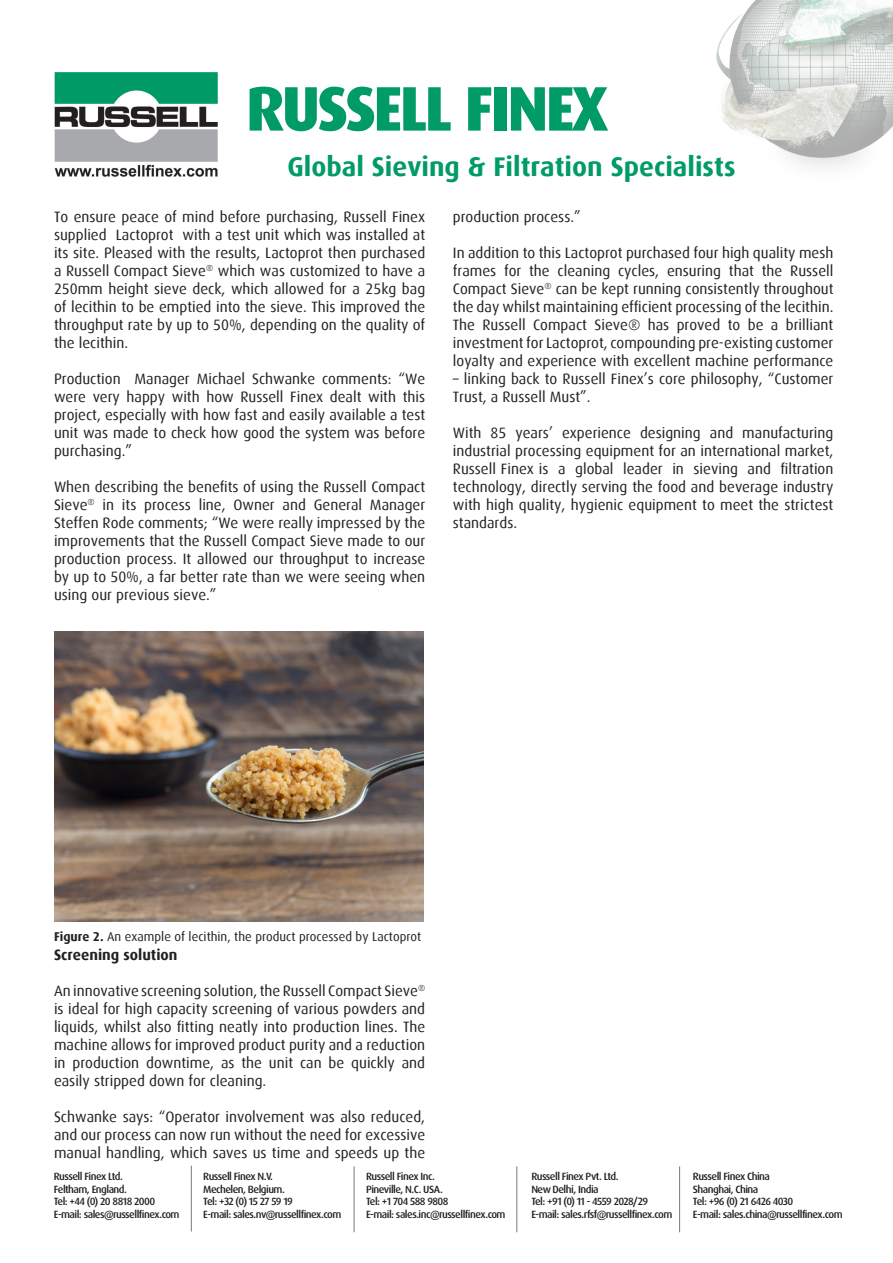
<style>
.page{position:relative;width:893px;height:1263px;background:#fff}
.page>*{position:absolute;margin:0;border:0;box-sizing:border-box;transform-origin:0 0}
.t1{font:800 63px "Dax";letter-spacing:-.05em;color:#009b67}
.t2{font:700 27px "Dax";color:#009b67}
.t3{font:15px/18px "Dax";color:#231f20;text-align:justify}
.t4{font:700 15px "Dax";color:#231f20}
.t5{font:12.75px "Dax";color:#231f20}
.t6{font:500 10.5px "Dax Pro";letter-spacing:-.05em;color:#231f20}
.s1{font-weight:700}
</style>
<div class="page">
<hr style="left:516px;top:1166px;width:1px;height:66px;background:#76787b">
<hr style="left:354px;top:1166px;width:1px;height:66px;background:#76787b">
<hr style="left:191px;top:1166px;width:1px;height:65px;background:#76787b">
<hr style="left:679px;top:1166px;width:1px;height:66px;background:#76787b">
<img style="left:716px;top:0;width:177px;height:168px">
<img style="left:54px;top:72px;width:164px;height:105px">
<img style="left:54px;top:631px;width:370px;height:291px">
<p class="t1" style="left:246px;top:73px;width:364px">RUSSELL FINEX</p>
<p class="t2" style="left:287px;top:151px;width:450px">Global Sieving &amp; Filtration Specialists</p>
<p class="t3" style="left:54px;top:208px;width:373px">To ensure peace of mind before purchasing, Russell Finex supplied Lactoprot with a test unit which was installed at its site. Pleased with the results, Lactoprot then purchased a Russell Compact Sieve<sup>®</sup> which was customized to have a 250mm height sieve deck, which allowed for a 25kg bag of lecithin to be emptied into the sieve. This improved the throughput rate by up to 50%, depending on the quality of the lecithin.</p>
<p class="t3" style="left:54px;top:370px;width:373px">Production Manager Michael Schwanke comments: “We were very happy with how Russell Finex dealt with this project, especially with how fast and easily available a test unit was made to check how good the system was before purchasing.”</p>
<p class="t3" style="left:54px;top:478px;width:373px">When describing the benefits of using the Russell Compact Sieve<sup>®</sup> in its process line, Owner and General Manager Steffen Rode comments; “We were really impressed by the improvements that the Russell Compact Sieve made to our production process. It allowed our throughput to increase by up to 50%, a far better rate than we were seeing when using our previous sieve.”</p>
<p class="t3" style="left:453px;top:208px;width:129px">production process.”</p>
<p class="t3" style="left:453px;top:244px;width:382px">In addition to this Lactoprot purchased four high quality mesh frames for the cleaning cycles, ensuring that the Russell Compact Sieve<sup>®</sup> can be kept running consistently throughout the day whilst maintaining efficient processing of the lecithin.</p>
<p class="t3" style="left:453px;top:316px;width:382px">The Russell Compact Sieve® has proved to be a brilliant investment for Lactoprot, compounding pre-existing customer loyalty and experience with excellent machine performance</p>
<p class="t3" style="left:453px;top:370px;width:382px">– linking back to Russell Finex’s core philosophy, “Customer<br>Trust, a Russell Must”.</p>
<p class="t3" style="left:453px;top:424px;width:382px">With 85 years’ experience designing and manufacturing industrial processing equipment for an international market, Russell Finex is a global leader in sieving and filtration technology, directly serving the food and beverage industry with high quality, hygienic equipment to meet the strictest standards.</p>
<p class="t5" style="left:54px;top:929px;width:369px"><span class="s1">Figure 2.</span> An example of lecithin, the product processed by Lactoprot</p>
<p class="t4" style="left:54px;top:946px;width:125px">Screening solution</p>
<p class="t3" style="left:54px;top:982px;width:373px">An innovative screening solution, the Russell Compact Sieve<sup>® </sup>is ideal for high capacity screening of various powders and liquids, whilst also fitting neatly into production lines. The machine allows for improved product purity and a reduction in production downtime, as the unit can be quickly and easily stripped down for cleaning.</p>
<p class="t3" style="left:54px;top:1108px;width:373px">Schwanke says: “Operator involvement was also reduced, and our process can now run without the need for excessive manual handling, which saves us time and speeds up the</p>
<p class="t6" style="left:54px;top:1170px;width:71px">Russell Finex Ltd.</p>
<p class="t6" style="left:54px;top:1182px;width:75px">Feltham, England.</p>
<p class="t6" style="left:54px;top:1195px;width:103px">Tel: +44 (0) 20 8818 2000</p>
<p class="t6" style="left:54px;top:1208px;width:127px">E-mail: sales@russellfinex.com</p>
<p class="t6" style="left:203px;top:1170px;width:71px">Russell Finex N.V.</p>
<p class="t6" style="left:203px;top:1182px;width:83px">Mechelen, Belgium.</p>
<p class="t6" style="left:203px;top:1195px;width:91px">Tel: +32 (0) 15 27 59 19</p>
<p class="t6" style="left:203px;top:1208px;width:140px">E-mail: sales.nv@russellfinex.com</p>
<p class="t6" style="left:366px;top:1170px;width:70px">Russell Finex Inc.</p>
<p class="t6" style="left:366px;top:1182px;width:78px">Pineville, N.C. USA.</p>
<p class="t6" style="left:366px;top:1195px;width:84px">Tel: +1 704 588 9808</p>
<p class="t6" style="left:366px;top:1208px;width:141px">E-mail: sales.inc@russellfinex.com</p>
<p class="t6" style="left:531px;top:1170px;width:89px">Russell Finex Pvt. Ltd.</p>
<p class="t6" style="left:531px;top:1182px;width:69px">New Delhi, India</p>
<p class="t6" style="left:531px;top:1195px;width:118px">Tel: +91 (0) 11 - 4559 2028/29</p>
<p class="t6" style="left:531px;top:1208px;width:143px">E-mail: sales.rfsf@russellfinex.com</p>
<p class="t6" style="left:693px;top:1170px;width:79px">Russell Finex China</p>
<p class="t6" style="left:693px;top:1182px;width:67px">Shanghai, China</p>
<p class="t6" style="left:693px;top:1195px;width:102px">Tel: +96 (0) 21 6426 4030</p>
<p class="t6" style="left:693px;top:1208px;width:151px">E-mail: sales.china@russellfinex.com</p>
</div>
